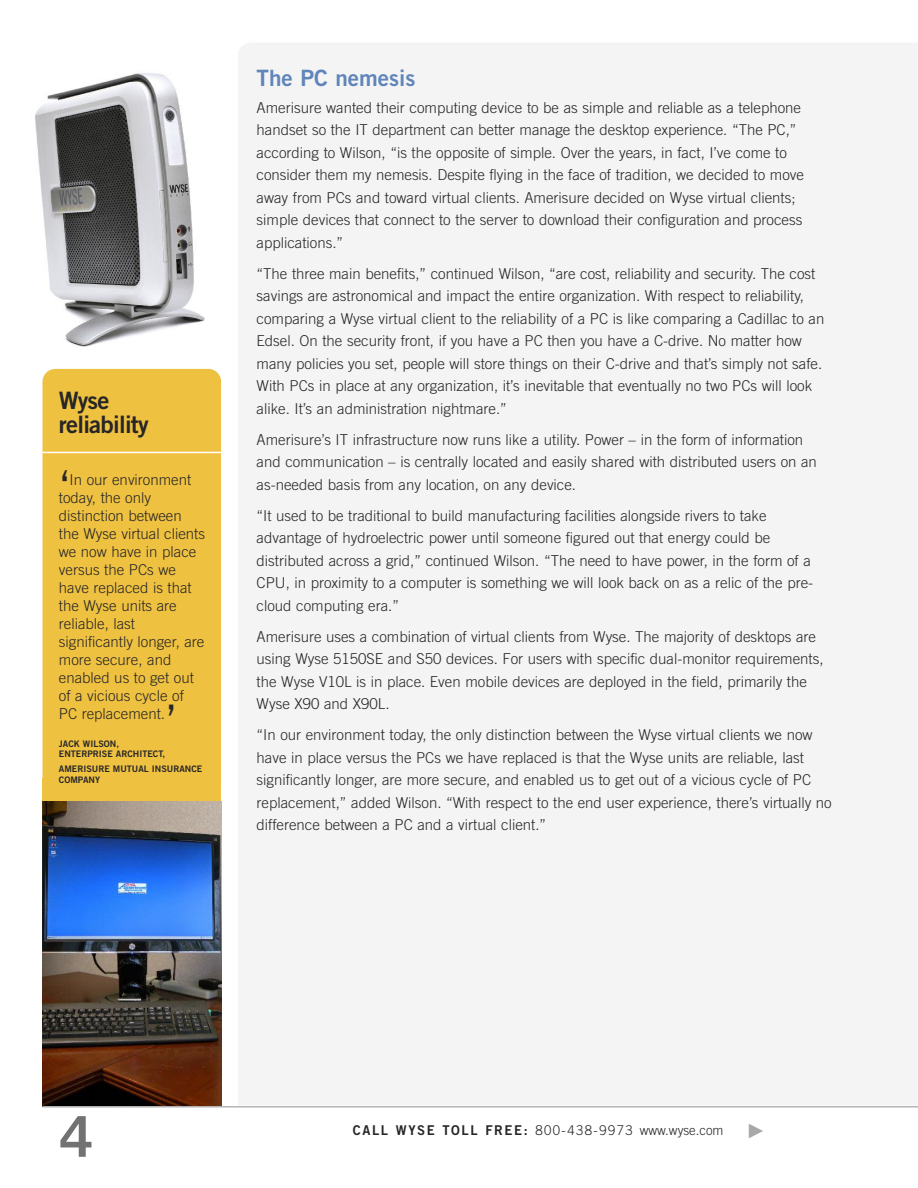
<style>
.page{position:relative;width:918px;height:1188px;background:#fff}
.page>*{position:absolute;margin:0;border:0;box-sizing:border-box;transform-origin:0 0}
.t1{font:56.4px "Trade Gothic Bold Two";color:#737272}
.t2{font:43.5px "Trade Gothic";color:#272627}
.t3{font:24px/24px "Trade Gothic Bold Two";letter-spacing:-.03em;color:#272627}
.t4{font:22.5px "Trade Gothic Bold Two";color:#6085ba}
.t5{font:300 15px/22.5px "Trade Gothic";color:#272627}
.t6{font:300 13.5px "Trade Gothic";letter-spacing:.055em;color:#272627}
.t7{font:9px/10.8px "Trade Gothic Bold Two";color:#272627}
.s1{font-family:"Trade Gothic Bold Two";font-weight:400}
</style>
<div class="page">
<div style="left:239px;top:43px;width:679px;height:1062px;background:#f4f4f4"></div>
<img style="left:27px;top:37px;width:179px;height:319px;border-radius:13px">
<div style="left:43px;top:369px;width:178px;height:425px;background:#efc141;border-radius:13px"></div>
<div style="left:43px;top:778px;width:178px;height:52px;background:#efc141"></div>
<img style="left:43px;top:802px;width:178px;height:304px">
<hr style="left:43px;top:452px;width:178px;height:1px;background:#fff">
<hr style="left:43px;top:1106px;width:875px;height:2px;background:#b6b5b6">
<h3 class="t3" style="left:59px;top:391px;width:91px">Wyse reliability</h3>
<h2 class="t2" style="left:59px;top:470px;width:14px">‘</h2>
<p class="t5" style="left:59px;top:472px;width:148px;line-height:18px;text-indent:11px">In our environment today, the only distinction between the Wyse virtual clients we now have in place versus the PCs we have replaced is that the Wyse units are reliable, last significantly longer, are more secure, and enabled us to get out of a vicious cycle of<br>PC replacement.</p>
<h2 class="t2" style="left:165px;top:704px;width:14px">’</h2>
<p class="t7" style="left:59px;top:739px;width:108px">JACK WILSON,<br>ENTERPRISE ARCHITECT,</p>
<p class="t7" style="left:59px;top:765px;width:145px">AMERISURE MUTUAL INSURANCE<br>COMPANY</p>
<h3 class="t4" style="left:257px;top:70px;width:160px">The PC nemesis</h3>
<p class="t5" style="left:257px;top:97px;width:549px">Amerisure wanted their computing device to be as simple and reliable as a telephone handset so the IT department can better manage the desktop experience. “The PC,” according to Wilson, “is the opposite of simple. Over the years, in fact, I’ve come to consider them my nemesis. Despite flying in the face of tradition, we decided to move away from PCs and toward virtual clients. Amerisure decided on Wyse virtual clients; simple devices that connect to the server to download their configuration and process applications.”</p>
<p class="t5" style="left:257px;top:263px;width:569px">“The three main benefits,” continued Wilson, “are cost, reliability and security. The cost savings are astronomical and impact the entire organization. With respect to reliability, comparing a Wyse virtual client to the reliability of a PC is like comparing a Cadillac to an Edsel. On the security front, if you have a PC then you have a C-drive. No matter how many policies you set, people will store things on their C-drive and that’s simply not safe.<br>With PCs in place at any organization, it’s inevitable that eventually no two PCs will look alike. It’s an administration nightmare.”</p>
<p class="t5" style="left:257px;top:429px;width:562px">Amerisure’s IT infrastructure now runs like a utility. Power – in the form of information and communication – is centrally located and easily shared with distributed users on an as-needed basis from any location, on any device.</p>
<p class="t5" style="left:257px;top:505px;width:558px">“It used to be traditional to build manufacturing facilities alongside rivers to take advantage of hydroelectric power until someone figured out that energy could be distributed across a grid,” continued Wilson. “The need to have power, in the form of a CPU, in proximity to a computer is something we will look back on as a relic of the pre&shy;cloud computing era.”</p>
<p class="t5" style="left:257px;top:626px;width:569px">Amerisure uses a combination of virtual clients from Wyse. The majority of desktops are using Wyse 5150SE and S50 devices. For users with specific dual-monitor requirements, the Wyse V10L is in place. Even mobile devices are deployed in the field, primarily the Wyse X90 and X90L.</p>
<p class="t5" style="left:257px;top:725px;width:577px">“In our environment today, the only distinction between the Wyse virtual clients we now have in place versus the PCs we have replaced is that the Wyse units are reliable, last significantly longer, are more secure, and enabled us to get out of a vicious cycle of PC replacement,” added Wilson. “With respect to the end user experience, there’s virtually no difference between a PC and a virtual client.”</p>
<h1 class="t1" style="left:59px;top:1116px;width:36px">4</h1>
<p class="t6" style="left:353px;top:1125px;width:372px"><span class="s1">CALL WYSE TOLL FREE:</span> 800-438-9973 www.wyse.com</p>
</div>
